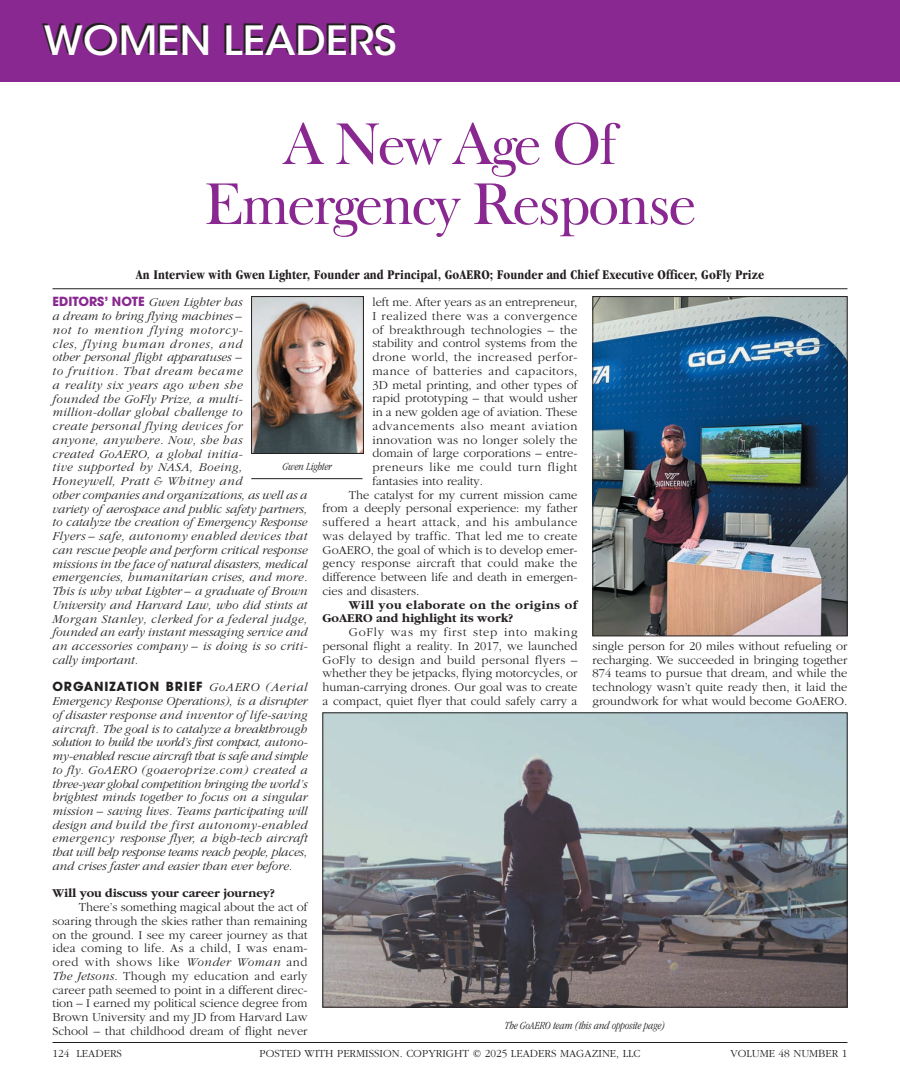
<style>
.page{position:relative;width:900px;height:1080px;background:#fff}
.page>*{position:absolute;margin:0;border:0;box-sizing:border-box;transform-origin:0 0}
.t1{font:60px/60px "Frys Baskerville BT";letter-spacing:-.04em;color:#892890;text-align:center}
.t2{font:500 40px "ITC Avant Garde Std";color:#fff;scale:1.05 1}
.t3{font:700 condensed 13.75px "Garamond";letter-spacing:.01em;color:#231f20}
.t4{font:italic 300 12.5px/13.8px "Garamond";letter-spacing:.005em;color:#231f20}
.t5{font:300 12.5px/13.8px "Garamond";color:#231f20;text-align:justify}
.t6{font:300 12.5px "Garamond";letter-spacing:.04em;color:#231f20}
.t7{font:300 12.5px "Garamond";letter-spacing:.02em;color:#231f20}
.t8{font:700 12.5px/13.8px "Garamond";letter-spacing:.04em;color:#231f20}
.t9{font:700 12.5px "Garamond";color:#231f20}
.t10{font:700 12.5px "ITC Avant Garde Pro";letter-spacing:.065em;color:#231f20}
.t11{font:300 12.5px "Garamond";letter-spacing:.025em;color:#231f20}
.t12{font:300 11.25px "Garamond";color:#231f20}
.t13{font:italic 300 condensed 11.25px "Garamond";color:#231f20}
.s1{font-family:"ITC Avant Garde Pro";font-weight:700;font-style:normal;color:#892890}
.s2{font-family:"Garamond";font-weight:300;font-style:italic}
.s3{font-style:italic}
</style>
<div class="page">
<div style="left:0;top:0;width:900px;height:81px;background:#892890"></div>
<img style="left:253px;top:298px;width:109px;height:154px">
<div style="left:251px;top:296px;width:113px;height:158px;border:1px solid #231f20"></div>
<hr style="left:251px;top:478px;width:111px;height:1px;background:#231f20">
<hr style="left:52px;top:288px;width:796px;height:1px;background:#231f20">
<img style="left:324px;top:714px;width:522px;height:292px">
<div style="left:322px;top:712px;width:526px;height:296px;border:1px solid #231f20"></div>
<img style="left:594px;top:298px;width:252px;height:336px">
<div style="left:592px;top:296px;width:256px;height:340px;border:1px solid #231f20"></div>
<hr style="left:52px;top:1042px;width:796px;height:1px;background:#231f20">
<h2 class="t2" style="left:44px;top:15px;width:338px">WOMEN LEADERS</h2>
<h1 class="t1" style="left:204px;top:112px;width:494px">A New Age Of<br>Emergency Response</h1>
<p class="t3" style="left:136px;top:267px;width:630px">An Interview with Gwen Lighter, Founder and Principal, GoAERO; Founder and Chief Executive Officer, GoFly Prize</p>
<p class="t4" style="left:52px;top:296px;width:257px"><span class="s1">EDITORS’ NOTE</span> Gwen Lighter has<br>a dream to bring flying machines –<br>not to mention flying motorcy-<br>cles, flying human drones, and<br>other personal flight apparatuses –<br>to fruition. That dream became<br>a reality six years ago when she<br>founded the GoFly Prize, a multi&shy;million-dollar global challenge to<br>create personal flying devices for<br>anyone, anywhere. Now, she has<br>created GoAERO, a global initia-<br>tive supported by NASA, Boeing, Honeywell, Pratt &amp; Whitney and<br>other companies and organizations, as well as a variety of aerospace and public safety partners, to catalyze the creation of Emergency Response Flyers – safe, autonomy enabled devices that can rescue people and perform critical response missions in the face of natural disasters, medical emergencies, humanitarian crises, and more.<br>This is why what Lighter – a graduate of Brown University and Harvard Law, who did stints at Morgan Stanley, clerked for a federal judge, founded an early instant messaging service and an accessories company – is doing is so criti&shy;cally important.</p>
<p class="t10" style="left:52px;top:678px;width:257px">ORGANIZATION BRIEF <span class="s2">GoAERO (Aerial</span></p>
<p class="t4" style="left:52px;top:694px;width:257px;text-align:justify">Emergency Response Operations), is a disrupter of disaster response and inventor of life-saving aircraft. The goal is to catalyze a breakthrough solution to build the world’s first compact, autono&shy;my-enabled rescue aircraft that is safe and simple to fly. GoAERO (goaeroprize.com) created a three-year global competition bringing the world’s brightest minds together to focus on a singular mission – saving lives. Teams participating will design and build the first autonomy-enabled emergency response flyer, a high-tech aircraft that will help response teams reach people, places, and crises faster and easier than ever before.</p>
<p class="t9" style="left:52px;top:887px;width:224px">Will you discuss your career journey?</p>
<p class="t5" style="left:52px;top:901px;width:257px;text-indent:26px">There’s something magical about the act of soaring through the skies rather than remaining on the ground. I see my career journey as that idea coming to life. As a child, I was enam&shy;ored with shows like <span class="s3">Wonder Woman</span> and <span class="s3">The Jetsons</span>. Though my education and early career path seemed to point in a different direc&shy;tion – I earned my political science degree from Brown University and my JD from Harvard Law School – that childhood dream of flight never</p>
<p class="t5" style="left:372px;top:296px;width:206px">left me. After years as an entrepreneur,</p>
<p class="t6" style="left:372px;top:309px;width:206px">I realized there was a convergence</p>
<p class="t11" style="left:372px;top:323px;width:206px">of breakthrough technologies – the</p>
<p class="t5" style="left:372px;top:337px;width:207px">stability and control systems from the</p>
<p class="t6" style="left:372px;top:351px;width:207px">drone world, the increased perfor-</p>
<p class="t6" style="left:372px;top:364px;width:206px">mance of batteries and capacitors,</p>
<p class="t5" style="left:372px;top:378px;width:206px">3D metal printing, and other types of</p>
<p class="t5" style="left:372px;top:392px;width:207px">rapid prototyping – that would usher</p>
<p class="t5" style="left:372px;top:406px;width:206px">in a new golden age of aviation. These</p>
<p class="t6" style="left:372px;top:419px;width:206px">advancements also meant aviation</p>
<p class="t7" style="left:372px;top:433px;width:207px">innovation was no longer solely the</p>
<p class="t5" style="left:372px;top:447px;width:207px">domain of large corporations – entre-</p>
<p class="t6" style="left:372px;top:461px;width:206px">preneurs like me could turn flight</p>
<p class="t5" style="left:372px;top:474px;width:112px">fantasies into reality.</p>
<p class="t5" style="left:349px;top:488px;width:230px">The catalyst for my current mission came</p>
<p class="t5" style="left:322px;top:502px;width:256px">from a deeply personal experience: my father</p>
<p class="t6" style="left:322px;top:516px;width:257px">suffered a heart attack, and his ambulance</p>
<p class="t7" style="left:322px;top:529px;width:257px">was delayed by traffic. That led me to create</p>
<p class="t5" style="left:322px;top:543px;width:256px">GoAERO, the goal of which is to develop emer-</p>
<p class="t7" style="left:322px;top:557px;width:256px">gency response aircraft that could make the</p>
<p class="t5" style="left:322px;top:571px;width:256px">difference between life and death in emergen-</p>
<p class="t5" style="left:322px;top:584px;width:98px">cies and disasters.</p>
<p class="t8" style="left:322px;top:598px;width:256px;text-indent:26px">Will you elaborate on the origins of<br>GoAERO and highlight its work?</p>
<p class="t5" style="left:322px;top:626px;width:257px;text-indent:26px">GoFly was my first step into making personal flight a reality. In 2017, we launched GoFly to design and build personal flyers – whether they be jetpacks, flying motorcycles, or human-carrying drones. Our goal was to create a compact, quiet flyer that could safely carry a</p>
<p class="t13" style="left:283px;top:460px;width:51px">Gwen Lighter</p>
<p class="t5" style="left:592px;top:639px;width:257px">single person for 20 miles without refueling or recharging. We succeeded in bringing together 874 teams to pursue that dream, and while the technology wasn’t quite ready then, it laid the groundwork for what would become GoAERO.</p>
<p class="t13" style="left:505px;top:1019px;width:161px">The GoAERO team (this and opposite page)</p>
<p class="t12" style="left:52px;top:1048px;width:71px">124 LEADERS</p>
<p class="t12" style="left:259px;top:1048px;width:383px">POSTED WITH PERMISSION. COPYRIGHT © 2025 LEADERS MAGAZINE, LLC</p>
<p class="t12" style="left:731px;top:1048px;width:118px">VOLUME 48 NUMBER 1</p>
</div>
